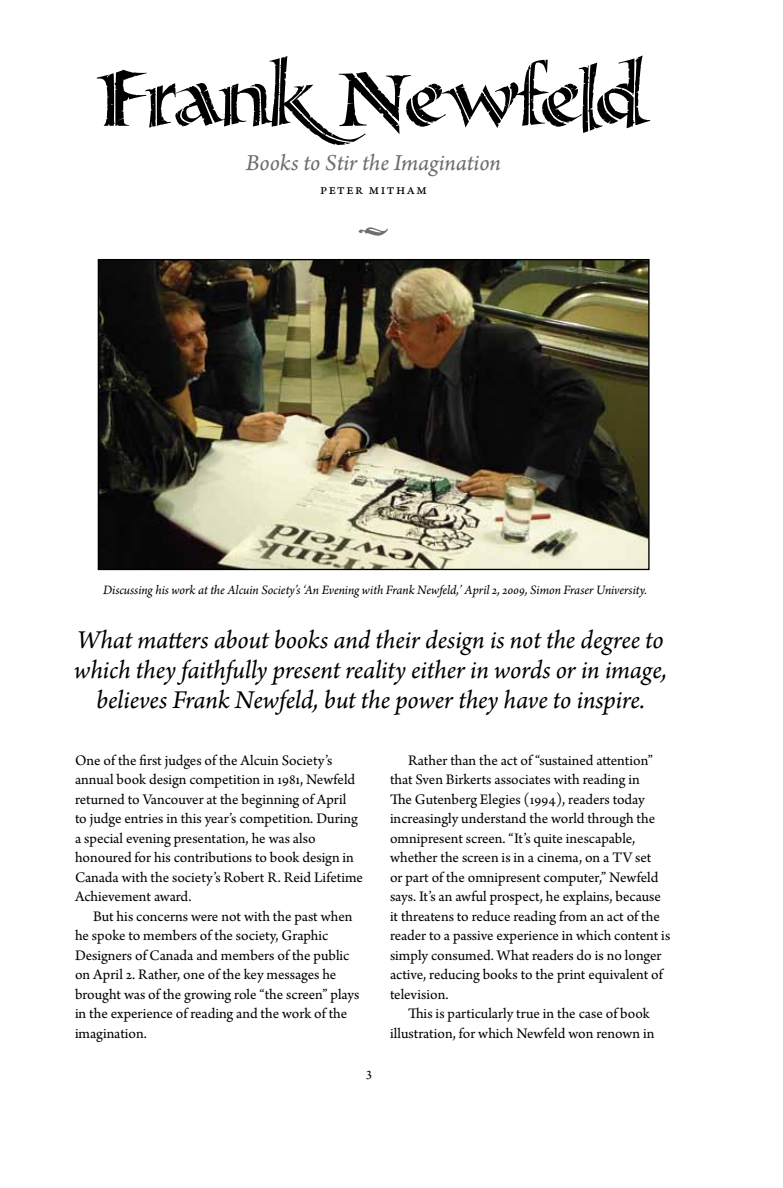
<style>
.page{position:relative;width:783px;height:1188px;background:#fff}
.page>*{position:absolute;margin:0;border:0;box-sizing:border-box;transform-origin:0 0}
.t1{font:36px "Arno Pro";color:#6d6e71}
.t2{font:italic 27px/30px "Arno Pro";letter-spacing:-.005em;color:#000;text-align:center}
.t3{font:24px "Arno Pro Italic Sm Text";letter-spacing:-.005em;color:#6d6e71}
.t4{font:15.3px/19.5px "Arno Pro";color:#000}
.t5{font:15.3px "Arno Pro";letter-spacing:.1em;color:#000}
.t6{font:italic 13.5px "Arno Pro";letter-spacing:-.005em;color:#000}
</style>
<div class="page">
<svg style="left:97px;top:55px;width:553px;height:90px"></svg>
<img style="left:100px;top:261px;width:548px;height:307px">
<div style="left:98px;top:259px;width:552px;height:311px;border:1px solid #000"></div>
<h3 class="t3" style="left:246px;top:148px;width:257px">Books to Stir the Imagination</h3>
<p class="t5" style="left:320px;top:180px;width:108px">Peter Mitham</p>
<h1 class="t1" style="left:358px;top:207px;width:33px">•</h1>
<p class="t6" style="left:103px;top:582px;width:545px">Discussing his work at the Alcuin Society’s ‘An Evening with Frank Newfeld,’ April 2, 2009, Simon Fraser University.</p>
<h2 class="t2" style="left:74px;top:626px;width:594px">What matters about books and their design is not the degree to which they faithfully present reality either in words or in image, believes Frank Newfeld, but the power they have to inspire.</h2>
<p class="t4" style="left:75px;top:751px;width:290px">One of the first judges of the Alcuin Society’s annual book design competition in 1981, Newfeld returned to Vancouver at the beginning of April<br>to judge entries in this year’s competition. During a special evening presentation, he was also honoured for his contributions to book design in Canada with the society’s Robert R. Reid Lifetime Achievement award.</p>
<p class="t4" style="left:75px;top:907px;width:286px;text-indent:18px">But his concerns were not with the past when he spoke to members of the society, Graphic Designers of Canada and members of the public on April 2. Rather, one of the key messages he brought was of the growing role “the screen” plays in the experience of reading and the work of the imagination.</p>
<p class="t4" style="left:366px;top:1063px;width:7px">3</p>
<p class="t4" style="left:390px;top:751px;width:282px;text-indent:18px">Rather than the act of “sustained attention” that Sven Birkerts associates with reading in<br>The Gutenberg Elegies (1994), readers today increasingly understand the world through the omnipresent screen. “It’s quite inescapable, whether the screen is in a cinema, on a TV set<br>or part of the omnipresent computer,” Newfeld says. It’s an awful prospect, he explains, because it threatens to reduce reading from an act of the reader to a passive experience in which content is simply consumed. What readers do is no longer active, reducing books to the print equivalent of television.</p>
<p class="t4" style="left:390px;top:1005px;width:266px;text-align:right">This is particularly true in the case of book illustration, for which Newfeld won renown in</p>
</div>
